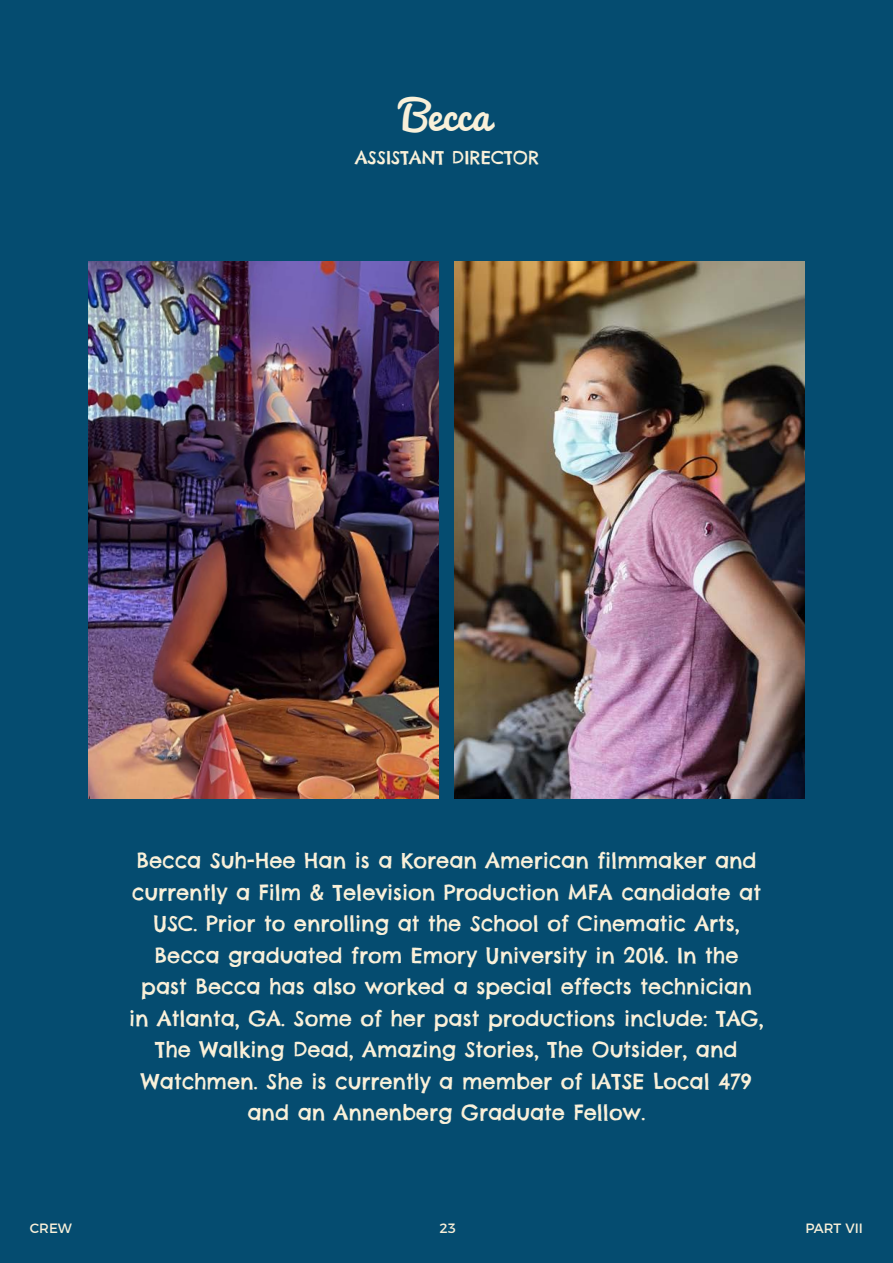
<style>
.page{position:relative;width:893px;height:1263px;background:#054c70}
.page>*{position:absolute;margin:0;border:0;box-sizing:border-box;transform-origin:0 0}
.t1{font:40.5px "Pacifico";color:#f9f0d9}
.t2{font:21px/31.5px "Chelsea Market";color:#f9f0d9;text-align:center}
.t3{font:18px "Chelsea Market";color:#f9f0d9}
.t4{font:13.5px "Montserrat";color:#f9f0d9}
</style>
<div class="page">
<img style="left:89px;top:261px;width:350px;height:538px">
<img style="left:454px;top:261px;width:350px;height:538px">
<h1 class="t1" style="left:402px;top:93px;width:90px">Becca</h1>
<p class="t3" style="left:355px;top:146px;width:186px">ASSISTANT DIRECTOR</p>
<p class="t2" style="left:129px;top:845px;width:636px">Becca Suh-Hee Han is a Korean American filmmaker and currently a Film &amp; Television Production MFA candidate at USC. Prior to enrolling at the School of Cinematic Arts, Becca graduated from Emory University in 2016. In the past Becca has also worked a special effects technician in Atlanta, GA. Some of her past productions include: TAG, The Walking Dead, Amazing Stories, The Outsider, and Watchmen. She is currently a member of IATSE Local 479 and an Annenberg Graduate Fellow.</p>
<p class="t4" style="left:30px;top:1217px;width:44px">CREW</p>
<p class="t4" style="left:439px;top:1217px;width:18px">23</p>
<p class="t4" style="left:805px;top:1217px;width:59px">PART VII</p>
</div>
